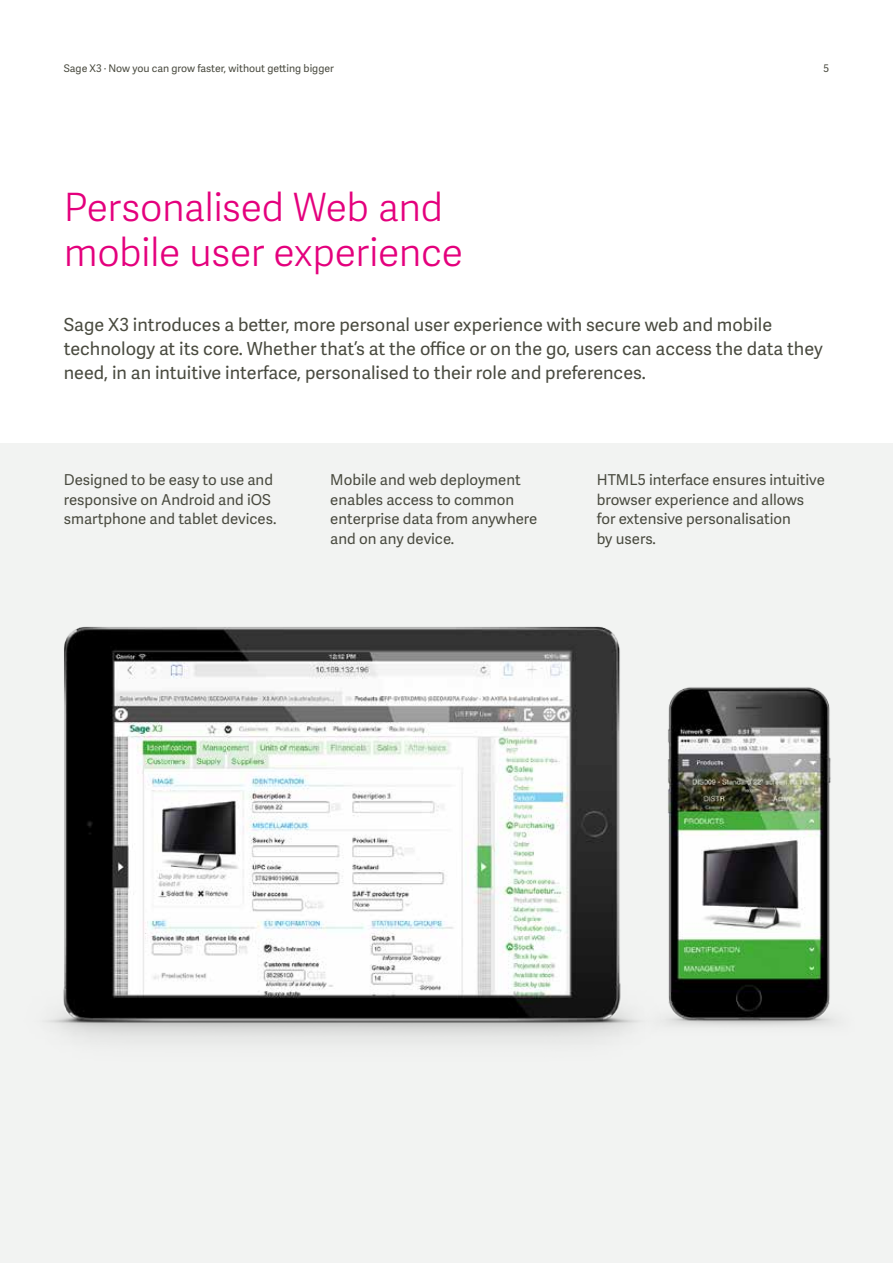
<style>
.page{position:relative;width:893px;height:1263px;background:#fff}
.page>*{position:absolute;margin:0;border:0;box-sizing:border-box;transform-origin:0 0}
.t1{font:39px/45px "Adelle Sans SAGE Lt";letter-spacing:-.01em;color:#e4007d}
.t2{font:18px/24px "Adelle Sans SAGE";color:#494a3f}
.t3{font:15px/19.5px "Adelle Sans SAGE";color:#494a3f}
.t4{font:10.5px "Adelle Sans SAGE";color:#494a3f}
</style>
<div class="page">
<div style="left:0;top:443px;width:893px;height:820px;background:#f2f3f2"></div>
<img style="left:46px;top:626px;width:586px;height:413px">
<img style="left:632px;top:687px;width:202px;height:340px">
<p class="t4" style="left:64px;top:61px;width:272px">Sage X3 · Now you can grow faster, without getting bigger</p>
<p class="t4" style="left:823px;top:61px;width:7px">5</p>
<h1 class="t1" style="left:64px;top:183px;width:401px">Personalised Web and mobile user experience</h1>
<p class="t2" style="left:64px;top:312px;width:760px">Sage X3 introduces a better, more personal user experience with secure web and mobile technology at its core. Whether that’s at the office or on the go, users can access the data they need, in an intuitive interface, personalised to their role and preferences.</p>
<p class="t3" style="left:64px;top:470px;width:214px">Designed to be easy to use and responsive on Android and iOS smartphone and tablet devices.</p>
<p class="t3" style="left:330px;top:470px;width:209px">Mobile and web deployment enables access to common enterprise data from anywhere and on any device.</p>
<p class="t3" style="left:597px;top:470px;width:230px">HTML5 interface ensures intuitive browser experience and allows for extensive personalisation<br>by users.</p>
</div>
